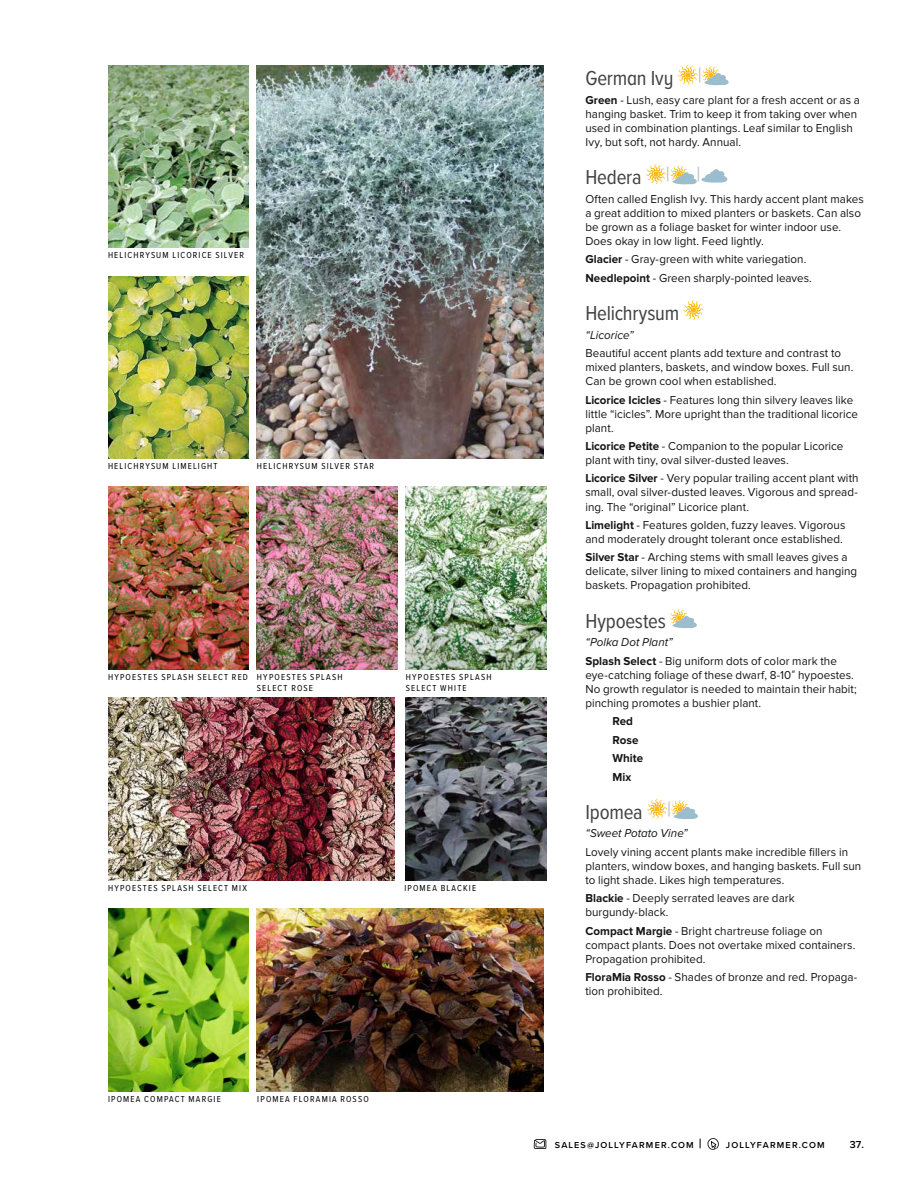
<style>
.page{position:relative;width:918px;height:1188px;background:#fff}
.page>*{position:absolute;margin:0;border:0;box-sizing:border-box;transform-origin:0 0}
.t1{font:21px "Proxima Nova Cond";letter-spacing:-.01em;color:#414042}
.t2{font:21px "Proxima Nova A Cond";letter-spacing:-.01em;color:#414042}
.t3{font:21px "Proxima Nova Cond";color:#bcbec0}
.t4{font:12px/14.1px "Proxima Nova";letter-spacing:.005em;color:#141414}
.t5{font:italic 12px "Proxima Nova";color:#141414}
.t6{font:700 12px/18.5px "Proxima Nova";color:#141414}
.t7{font:600 10.5px "Proxima Nova";color:#000}
.t8{font:9px/10.8px "Proxima Nova Cond";letter-spacing:.13em;color:#000}
.t9{font:600 9px "Proxima Nova";letter-spacing:.13em;color:#000}
.s1{color:#bcbec0}
.s2{font-weight:700}
.s3{font-style:italic}
.s4{font-family:"Museo Slab 300"}
.s5{font-size:13.5px}
</style>
<div class="page">
<svg style="left:534px;top:1139px;width:12px;height:10px"></svg>
<svg style="left:707px;top:1138px;width:12px;height:12px"></svg>
<img style="left:108px;top:65px;width:141px;height:182px">
<div style="left:406px;top:65px;width:141px;height:182px;background:linear-gradient(to bottom,#fff,#fff)"></div>
<img style="left:108px;top:276px;width:141px;height:182px">
<img style="left:257px;top:65px;width:286px;height:393px">
<img style="left:108px;top:487px;width:141px;height:182px">
<img style="left:257px;top:487px;width:141px;height:182px">
<img style="left:406px;top:487px;width:141px;height:182px">
<img style="left:108px;top:698px;width:287px;height:182px">
<img style="left:406px;top:698px;width:140px;height:182px">
<img style="left:108px;top:909px;width:141px;height:182px">
<img style="left:257px;top:909px;width:286px;height:182px">
<div style="left:718px;top:75px;width:8px;height:5px;background:#9bbdcd;border-radius:50%"></div>
<svg style="left:678px;top:65px;width:41px;height:20px"></svg>
<div style="left:704px;top:80px;width:24px;height:5px;background:#9bbdcd;border-radius:50%"></div>
<div style="left:715px;top:73px;width:7px;height:9px;background:#9bbdcd;border-radius:50%"></div>
<div style="left:715px;top:78px;width:14px;height:7px;background:#9bbdcd;border-radius:50%"></div>
<div style="left:686px;top:174px;width:8px;height:5px;background:#9bbdcd;border-radius:50%"></div>
<svg style="left:646px;top:164px;width:41px;height:20px"></svg>
<div style="left:673px;top:179px;width:23px;height:5px;background:#9bbdcd;border-radius:50%"></div>
<div style="left:683px;top:172px;width:7px;height:9px;background:#9bbdcd;border-radius:50%"></div>
<div style="left:684px;top:177px;width:13px;height:8px;background:#9bbdcd;border-radius:50%"></div>
<svg style="left:701px;top:169px;width:26px;height:14px"></svg>
<svg style="left:683px;top:300px;width:21px;height:20px"></svg>
<div style="left:686px;top:618px;width:8px;height:5px;background:#9bbdcd;border-radius:50%"></div>
<svg style="left:670px;top:609px;width:19px;height:18px"></svg>
<div style="left:673px;top:623px;width:23px;height:5px;background:#9bbdcd;border-radius:50%"></div>
<div style="left:683px;top:616px;width:7px;height:9px;background:#9bbdcd;border-radius:50%"></div>
<div style="left:684px;top:621px;width:13px;height:7px;background:#9bbdcd;border-radius:50%"></div>
<div style="left:687px;top:809px;width:8px;height:5px;background:#9bbdcd;border-radius:50%"></div>
<svg style="left:647px;top:799px;width:43px;height:20px"></svg>
<div style="left:674px;top:814px;width:23px;height:5px;background:#9bbdcd;border-radius:50%"></div>
<div style="left:684px;top:807px;width:7px;height:9px;background:#9bbdcd;border-radius:50%"></div>
<div style="left:685px;top:812px;width:13px;height:7px;background:#9bbdcd;border-radius:50%"></div>
<p class="t8" style="left:108px;top:250px;width:138px">HELICHRYSUM LICORICE SILVER</p>
<p class="t8" style="left:108px;top:461px;width:111px">HELICHRYSUM LIMELIGHT</p>
<p class="t8" style="left:257px;top:461px;width:119px">HELICHRYSUM SILVER STAR</p>
<p class="t8" style="left:257px;top:672px;width:87px;text-indent:-149px">HYPOESTES SPLASH SELECT RED HYPOESTES SPLASH<br>SELECT ROSE</p>
<p class="t8" style="left:406px;top:672px;width:87px">HYPOESTES SPLASH<br>SELECT WHITE</p>
<p class="t8" style="left:108px;top:883px;width:141px">HYPOESTES SPLASH SELECT MIX</p>
<p class="t8" style="left:404px;top:883px;width:73px">IPOMEA BLACKIE</p>
<p class="t8" style="left:108px;top:1093px;width:114px">IPOMEA COMPACT MARGIE</p>
<p class="t8" style="left:257px;top:1093px;width:113px">IPOMEA FLORAMIA ROSSO</p>
<h1 class="t2" style="left:585px;top:66px;width:118px">German Ivy <span class="s1">|</span></h1>
<p class="t4" style="left:585px;top:93px;width:276px"><span class="s2">Green</span> - Lush, easy care plant for a fresh accent or as a hanging basket. Trim to keep it from taking over when used in combination plantings. Leaf similar to English Ivy, but soft, not hardy. Annual.</p>
<h1 class="t1" style="left:585px;top:165px;width:86px">Hedera <span class="s1">|</span></h1>
<h1 class="t3" style="left:697px;top:162px;width:6px">|</h1>
<p class="t4" style="left:585px;top:192px;width:280px">Often called English Ivy. This hardy accent plant makes a great addition to mixed planters or baskets. Can also be grown as a foliage basket for winter indoor use.<br>Does okay in low light. Feed lightly.</p>
<p class="t4" style="left:585px;top:250px;width:228px;line-height:18.5px"><span class="s2">Glacier</span> - Gray-green with white variegation.<br><span class="s2">Needlepoint</span> - Green sharply-pointed leaves.</p>
<h1 class="t1" style="left:585px;top:301px;width:95px">Helichrysum</h1>
<p class="t5" style="left:585px;top:327px;width:50px">“Licorice”</p>
<p class="t4" style="left:585px;top:346px;width:270px">Beautiful accent plants add texture and contrast to mixed planters, baskets, and window boxes. Full sun.<br>Can be grown cool when established.</p>
<p class="t4" style="left:585px;top:393px;width:274px"><span class="s2">Licorice Icicles</span> - Features long thin silvery leaves like little “icicles”. More upright than the traditional licorice plant.</p>
<p class="t4" style="left:585px;top:439px;width:260px"><span class="s2">Licorice Petite</span> - Companion to the popular Licorice plant with tiny, oval silver-dusted leaves.</p>
<p class="t4" style="left:585px;top:472px;width:275px;text-align:justify"><span class="s2">Licorice Silver</span> - Very popular trailing accent plant with small, oval silver-dusted leaves. Vigorous and spread&shy;ing. The “original” Licorice plant.</p>
<p class="t4" style="left:585px;top:518px;width:261px"><span class="s2">Limelight</span> - Features golden, fuzzy leaves. Vigorous and moderately drought tolerant once established.</p>
<p class="t4" style="left:585px;top:550px;width:273px"><span class="s2">Silver Star</span> - Arching stems with small leaves gives a delicate, silver lining to mixed containers and hanging baskets. Propagation prohibited.</p>
<h1 class="t1" style="left:585px;top:609px;width:82px">Hypoestes</h1>
<p class="t4" style="left:585px;top:633px;width:253px;line-height:18.5px"><span class="s3">“Polka Dot Plant”<br></span><span class="s2">Splash Select</span> - Big uniform dots of color mark the</p>
<p class="t4" style="left:585px;top:668px;width:273px">eye-catching foliage of these dwarf, 8-10<span class="s4">”</span> hypoestes.<br>No growth regulator is needed to maintain their habit; pinching promotes a bushier plant.</p>
<p class="t6" style="left:612px;top:712px;width:32px">Red<br>Rose<br>White<br>Mix</p>
<h1 class="t1" style="left:585px;top:800px;width:87px">Ipomea <span class="s1">|</span></h1>
<p class="t5" style="left:585px;top:826px;width:104px">“Sweet Potato Vine”</p>
<p class="t4" style="left:585px;top:845px;width:277px">Lovely vining accent plants make incredible fillers in planters, window boxes, and hanging baskets. Full sun to light shade. Likes high temperatures.</p>
<p class="t4" style="left:585px;top:891px;width:211px"><span class="s2">Blackie</span> - Deeply serrated leaves are dark burgundy-black.</p>
<p class="t4" style="left:585px;top:924px;width:271px"><span class="s2">Compact Margie</span> - Bright chartreuse foliage on compact plants. Does not overtake mixed containers.<br>Propagation prohibited.</p>
<p class="t4" style="left:585px;top:970px;width:273px"><span class="s2">FloraMia Rosso</span> - Shades of bronze and red. Propaga&shy;tion prohibited.</p>
<p class="t9" style="left:555px;top:1139px;width:148px">SALES@JOLLYFARMER.COM <span class="s5">|</span></p>
<p class="t9" style="left:726px;top:1139px;width:100px">JOLLYFARMER.COM</p>
<p class="t7" style="left:850px;top:1138px;width:16px">37.</p>
</div>
